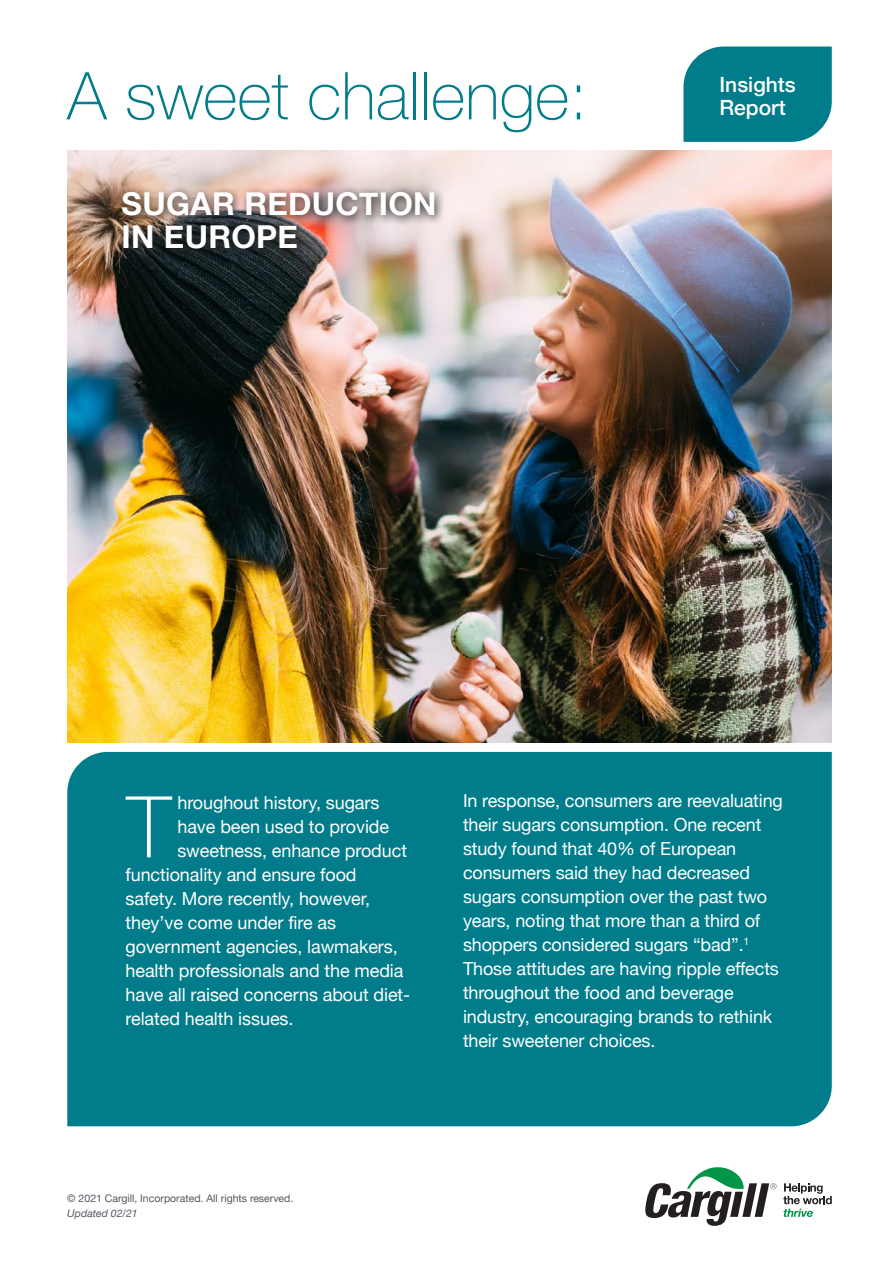
<style>
.page{position:relative;width:894px;height:1263px;background:#fff}
.page>*{position:absolute;margin:0;border:0;box-sizing:border-box;transform-origin:0 0}
.t1{font:100 85.2px "Helvetica Neue";color:#fff}
.t2{font:100 66px "Helvetica Neue";color:#007c8a}
.t3{font:700 31.5px/33px "Helvetica Neue";letter-spacing:.01em;color:#fff}
.t4{font:500 21px "Helvetica Neue";color:#fff}
.t5{font:18px/24px "Helvetica Neue";letter-spacing:-.01em;color:#fff}
.FOOTNOTES{font:10.5px "Helvetica Neue";color:#535860}
.FOOTNOTES-2{font:italic 10.5px "Helvetica Neue";color:#535860}
</style>
<div class="page">
<img style="left:67px;top:150px;width:764px;height:592px">
<svg style="left:645px;top:1167px;width:131px;height:58px"></svg>
<svg style="left:783px;top:1183px;width:48px;height:34px"></svg>
<svg style="left:683px;top:46px;width:148px;height:96px;background:#0e8390"></svg>
<div style="left:67px;top:752px;width:764px;height:374px;background:#007c8a"></div>
<div style="left:116px;top:185px;width:329px;height:74px;background:#231f20;opacity:.95"></div>
<p class="t2" style="left:67px;top:46px;width:521px">A sweet challenge:</p>
<p class="t3" style="left:121px;top:188px;width:316px">SUGAR REDUCTION<br>IN EUROPE</p>
<p class="t4" style="left:719px;top:68px;width:78px">Insights</p>
<p class="t4" style="left:719px;top:90px;width:68px">Report</p>
<p class="t1" style="left:127px;top:762px;width:46px">T</p>
<p class="t5" style="left:177px;top:792px;width:203px">hroughout history, sugars</p>
<p class="t5" style="left:177px;top:816px;width:213px">have been used to provide</p>
<p class="t5" style="left:177px;top:840px;width:231px">sweetness, enhance product</p>
<p class="t5" style="left:125px;top:864px;width:232px">functionality and ensure food</p>
<p class="t5" style="left:125px;top:888px;width:246px">safety. More recently, however,</p>
<p class="t5" style="left:125px;top:912px;width:212px">they’ve come under fire as</p>
<p class="t5" style="left:125px;top:936px;width:273px">government agencies, lawmakers,</p>
<p class="t5" style="left:125px;top:960px;width:279px">health professionals and the media</p>
<p class="t5" style="left:125px;top:984px;width:286px">have all raised concerns about diet-</p>
<p class="t5" style="left:125px;top:1008px;width:169px">related health issues.</p>
<p class="t5" style="left:463px;top:789px;width:321px">In response, consumers are reevaluating their sugars consumption. One recent study found that 40% of European consumers said they had decreased sugars consumption over the past two years, noting that more than a third of shoppers considered sugars “bad”.<sup>1<br></sup>Those attitudes are having ripple effects throughout the food and beverage industry, encouraging brands to rethink their sweetener choices.</p>
<p class="FOOTNOTES" style="left:67px;top:1190px;width:227px">© 2021 Cargill, Incorporated. All rights reserved.</p>
<p class="FOOTNOTES-2" style="left:67px;top:1205px;width:72px">Updated 02/21</p>
</div>
